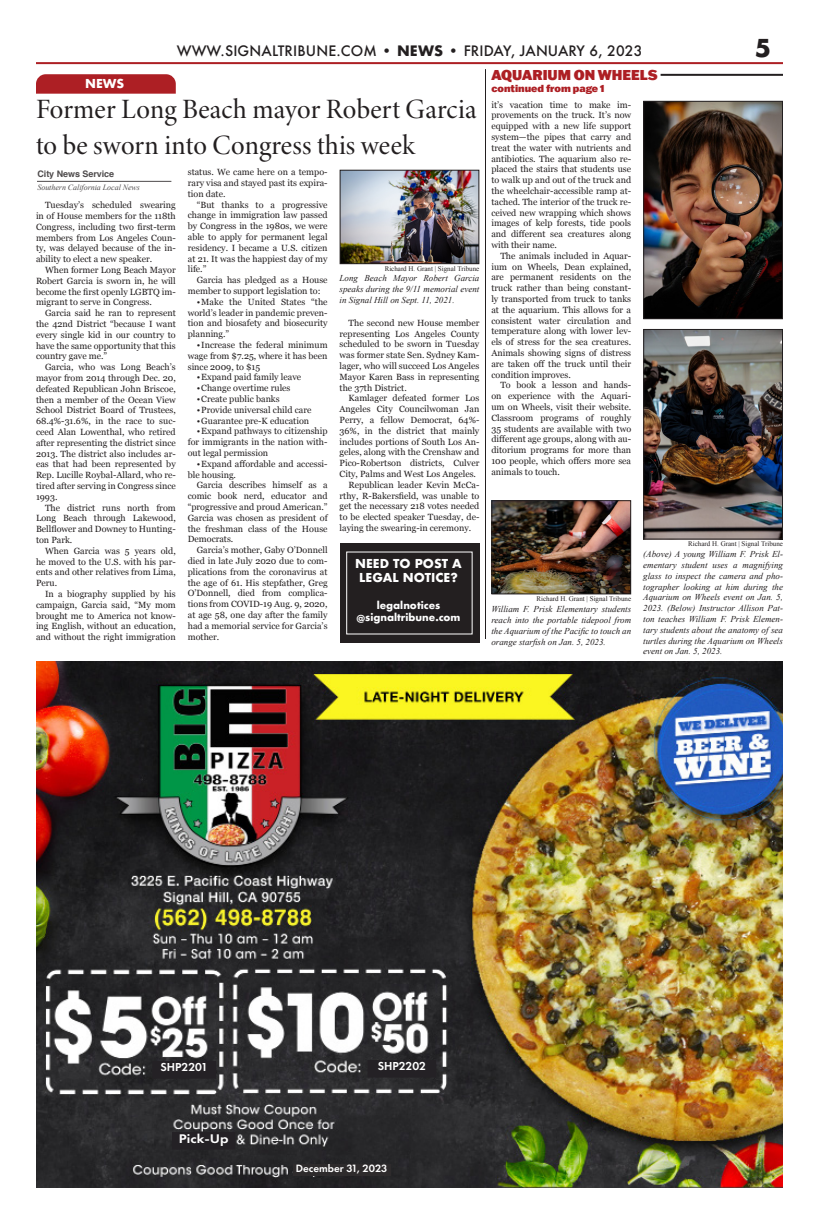
<style>
.page{position:relative;width:819px;height:1224px;background:#fff}
.page>*{position:absolute;margin:0;border:0;box-sizing:border-box;transform-origin:0 0}
.t1{font:28px/36px "Minion Variable Concept";letter-spacing:.005em;color:#231f20}
.t2{font:700 24px "Futura";color:#231f20}
.t3{font:500 14px "Futura";letter-spacing:.01em;color:#231f20}
.t4{font:900 14px "Franklin Gothic ATF";color:#ad1f24}
.t5{font:600 13px "Futura PT";color:#fff;scale:1.15 1}
.t6{font:700 12px "Futura";color:#fff}
.t7{font:600 12px "Futura PT";color:#fff}
.t8{font:600 11px "Futura PT";color:#fff}
.t9{font:700 10px "Futura";color:#fff}
.t10{font:900 10px "Franklin Gothic ATF";color:#ad1f24}
.t11{font:9px/10.8px "Georgia";color:#231f20;text-align:justify}
.t12{font:italic 9px/10.8px "Times New Roman";color:#231f20;text-align:justify}
.t13{font:700 9px "Helvetica";letter-spacing:-.005em;color:#231f20}
.t14{font:italic 8px "Times New Roman";letter-spacing:-.005em;color:#231f20}
.t15{font:7px "Times New Roman";color:#231f20}
.s1{font-weight:700}
</style>
<div class="page">
<hr style="left:36px;top:62px;width:747px;height:2px;background:#ad1f24">
<img style="left:36px;top:662px;width:747px;height:526px">
<div style="left:368px;top:1060px;width:68px;height:17px;background:#242125"></div>
<div style="left:368px;top:1060px;width:68px;height:18px;border:1px solid #242125"></div>
<div style="left:153px;top:1062px;width:63px;height:16px;background:#242125"></div>
<div style="left:152px;top:1061px;width:64px;height:18px;border:1px solid #242125"></div>
<div style="left:173px;top:1133px;width:62px;height:16px;background:#242125"></div>
<div style="left:172px;top:1132px;width:63px;height:18px;border:1px solid #242125"></div>
<div style="left:293px;top:1164px;width:97px;height:12px;background:#2e2b2c"></div>
<svg style="left:36px;top:74px;width:140px;height:20px;background:#b0282d"></svg>
<img style="left:342px;top:172px;width:135px;height:90px">
<div style="left:340px;top:170px;width:139px;height:94px;border:1px solid #231f20"></div>
<hr style="left:37px;top:181px;width:134px;height:1px;background:#231f20">
<img style="left:645px;top:103px;width:136px;height:214px">
<div style="left:643px;top:101px;width:140px;height:218px;border:1px solid #231f20"></div>
<hr style="left:661px;top:74px;width:122px;height:2px;background:#231f20">
<hr style="left:485px;top:69px;width:1px;height:570px;background:#231f20">
<img style="left:493px;top:502px;width:136px;height:90px">
<div style="left:491px;top:500px;width:140px;height:94px;border:1px solid #231f20"></div>
<img style="left:645px;top:331px;width:136px;height:207px">
<div style="left:643px;top:329px;width:140px;height:211px;border:1px solid #231f20"></div>
<div style="left:340px;top:544px;width:139px;height:99px;background:#231f20"></div>
<p class="t3" style="left:177px;top:41px;width:467px">WWW.SIGNALTRIBUNE.COM <span class="s1">• NEWS</span> • FRIDAY, JANUARY 6, 2023</p>
<p class="t2" style="left:755px;top:30px;width:18px">5</p>
<p class="t6" style="left:85px;top:75px;width:41px">NEWS</p>
<p class="t1" style="left:36px;top:91px;width:442px">Former Long Beach mayor Robert Garcia to be sworn into Congress this week</p>
<p class="t11" style="left:36px;top:199px;width:141px;text-indent:9px">Tuesday’s scheduled swearing in of House members for the 118th Congress, including two first-term members from Los Angeles Coun&shy;ty, was delayed because of the in&shy;ability to elect a new speaker.</p>
<p class="t11" style="left:36px;top:264px;width:141px;text-indent:9px">When former Long Beach Mayor Robert Garcia is sworn in, he will become the first openly LGBTQ im&shy;migrant to serve in Congress.</p>
<p class="t11" style="left:36px;top:307px;width:141px;text-indent:9px">Garcia said he ran to represent the 42nd District “because I want every single kid in our country to have the same opportunity that this country gave me.”</p>
<p class="t11" style="left:36px;top:361px;width:141px;text-indent:9px">Garcia, who was Long Beach’s mayor from 2014 through Dec. 20, defeated Republican John Briscoe, then a member of the Ocean View School District Board of Trustees, 68.4%-31.6%, in the race to suc&shy;ceed Alan Lowenthal, who retired after representing the district since 2013. The district also includes ar&shy;eas that had been represented by Rep. Lucille Roybal-Allard, who re&shy;tired after serving in Congress since 1993.</p>
<p class="t11" style="left:36px;top:502px;width:141px;text-indent:9px">The district runs north from Long Beach through Lakewood, Bellflower and Downey to Hunting&shy;ton Park.</p>
<p class="t11" style="left:36px;top:545px;width:141px;text-indent:9px">When Garcia was 5 years old, he moved to the U.S. with his par&shy;ents and other relatives from Lima, Peru.</p>
<p class="t11" style="left:36px;top:588px;width:141px;text-indent:9px">In a biography supplied by his campaign, Garcia said, “My mom brought me to America not know&shy;ing English, without an education, and without the right immigration</p>
<p class="t11" style="left:188px;top:166px;width:141px">status. We came here on a tempo&shy;rary visa and stayed past its expira&shy;tion date.</p>
<p class="t11" style="left:188px;top:199px;width:141px;text-indent:9px">“But thanks to a progressive change in immigration law passed by Congress in the 1980s, we were able to apply for permanent legal residency. I became a U.S. citizen at 21. It was the happiest day of my life.”</p>
<p class="t11" style="left:188px;top:274px;width:141px;text-indent:9px">Garcia has pledged as a House member to support legislation to:</p>
<p class="t11" style="left:188px;top:296px;width:141px;text-indent:9px">•Make the United States “the world’s leader in pandemic preven&shy;tion and biosafety and biosecurity planning.”</p>
<p class="t11" style="left:188px;top:339px;width:141px;text-indent:9px">•Increase the federal minimum wage from $7.25, where it has been since 2009, to $15</p>
<p class="t11" style="left:197px;top:372px;width:106px">•Expand paid family leave</p>
<p class="t11" style="left:197px;top:382px;width:95px">•Change overtime rules</p>
<p class="t11" style="left:197px;top:393px;width:84px">•Create public banks</p>
<p class="t11" style="left:197px;top:404px;width:116px">•Provide universal child care</p>
<p class="t11" style="left:197px;top:415px;width:114px">•Guarantee pre-K education</p>
<p class="t11" style="left:188px;top:426px;width:141px;text-indent:9px">•Expand pathways to citizenship for immigrants in the nation with&shy;out legal permission</p>
<p class="t11" style="left:188px;top:458px;width:141px;text-indent:9px">•Expand affordable and accessi&shy;ble housing.</p>
<p class="t11" style="left:188px;top:480px;width:141px;text-indent:9px">Garcia describes himself as a comic book nerd, educator and “progressive and proud American.” Garcia was chosen as president of the freshman class of the House Democrats.</p>
<p class="t11" style="left:188px;top:544px;width:141px;text-indent:9px">Garcia’s mother, Gaby O’Donnell died in late July 2020 due to com&shy;plications from the coronavirus at the age of 61. His stepfather, Greg O’Donnell, died from complica&shy;tions from COVID-19 Aug. 9, 2020, at age 58, one day after the family had a memorial service for Garcia’s mother.</p>
<p class="t13" style="left:37px;top:167px;width:78px">City News Service</p>
<p class="t14" style="left:37px;top:182px;width:104px">Southern California Local News</p>
<p class="t15" style="left:385px;top:264px;width:96px">Richard H. Grant | Signal Tribune</p>
<p class="t12" style="left:340px;top:273px;width:141px">Long Beach Mayor Robert Garcia speaks during the 9/11 memorial event in Signal Hill on Sept. 11, 2021.</p>
<p class="t11" style="left:340px;top:317px;width:141px;text-indent:9px">The second new House member representing Los Angeles County scheduled to be sworn in Tuesday was former state Sen. Sydney Kam&shy;lager, who will succeed Los Angeles Mayor Karen Bass in representing the 37th District.</p>
<p class="t11" style="left:340px;top:393px;width:141px;text-indent:9px">Kamlager defeated former Los Angeles City Councilwoman Jan Perry, a fellow Democrat, 64%- 36%, in the district that mainly includes portions of South Los An&shy;geles, along with the Crenshaw and Pico-Robertson districts, Culver City, Palms and West Los Angeles.</p>
<p class="t11" style="left:340px;top:479px;width:141px;text-indent:9px">Republican leader Kevin McCa&shy;rthy, R-Bakersfield, was unable to get the necessary 218 votes needed to be elected speaker Tuesday, de&shy;laying the swearing-in ceremony.</p>
<p class="t6" style="left:355px;top:555px;width:108px">NEED TO POST A</p>
<p class="t6" style="left:359px;top:569px;width:100px">LEGAL NOTICE?</p>
<p class="t9" style="left:377px;top:598px;width:65px">legalnotices</p>
<p class="t9" style="left:357px;top:610px;width:106px">@signaltribune.com</p>
<p class="t4" style="left:491px;top:66px;width:168px">AQUARIUM ON WHEELS</p>
<p class="t10" style="left:491px;top:82px;width:115px">continued from page 1</p>
<p class="t11" style="left:491px;top:99px;width:141px">it’s vacation time to make im&shy;provements on the truck. It’s now equipped with a new life support system—the pipes that carry and treat the water with nutrients and antibiotics. The aquarium also re&shy;placed the stairs that students use to walk up and out of the truck and the wheelchair-accessible ramp at&shy;tached. The interior of the truck re&shy;ceived new wrapping which shows images of kelp forests, tide pools and different sea creatures along with their name.</p>
<p class="t11" style="left:491px;top:250px;width:141px;text-indent:9px">The animals included in Aquar&shy;ium on Wheels, Dean explained, are permanent residents on the truck rather than being constant&shy;ly transported from truck to tanks at the aquarium. This allows for a consistent water circulation and temperature along with lower lev&shy;els of stress for the sea creatures.<br>Animals showing signs of distress are taken off the truck until their condition improves.</p>
<p class="t11" style="left:491px;top:380px;width:141px;text-indent:9px">To book a lesson and hands&shy;on experience with the Aquari&shy;um on Wheels, visit their website.<br>Classroom programs of roughly 35 students are available with two different age groups, along with au&shy;ditorium programs for more than 100 people, which offers more sea animals to touch.</p>
<p class="t15" style="left:536px;top:594px;width:96px">Richard H. Grant | Signal Tribune</p>
<p class="t12" style="left:491px;top:604px;width:141px">William F. Prisk Elementary students reach into the portable tidepool from the Aquarium of the Pacific to touch an orange starfish on Jan. 5, 2023.</p>
<p class="t15" style="left:688px;top:539px;width:96px">Richard H. Grant | Signal Tribune</p>
<p class="t12" style="left:643px;top:549px;width:141px">(Above) A young William F. Prisk El&shy;ementary student uses a magnifying glass to inspect the camera and pho&shy;tographer looking at him during the Aquarium on Wheels event on Jan. 5, 2023. (Below) Instructor Allison Pat&shy;ton teaches William F. Prisk Elemen&shy;tary students about the anatomy of sea turtles during the Aquarium on Wheels event on Jan. 5, 2023.</p>
<p class="t7" style="left:160px;top:1060px;width:49px">SHP2201</p>
<p class="t7" style="left:378px;top:1059px;width:50px">SHP2202</p>
<p class="t5" style="left:179px;top:1131px;width:45px">Pick-Up</p>
<p class="t8" style="left:296px;top:1162px;width:93px">December 31, 2023</p>
</div>
